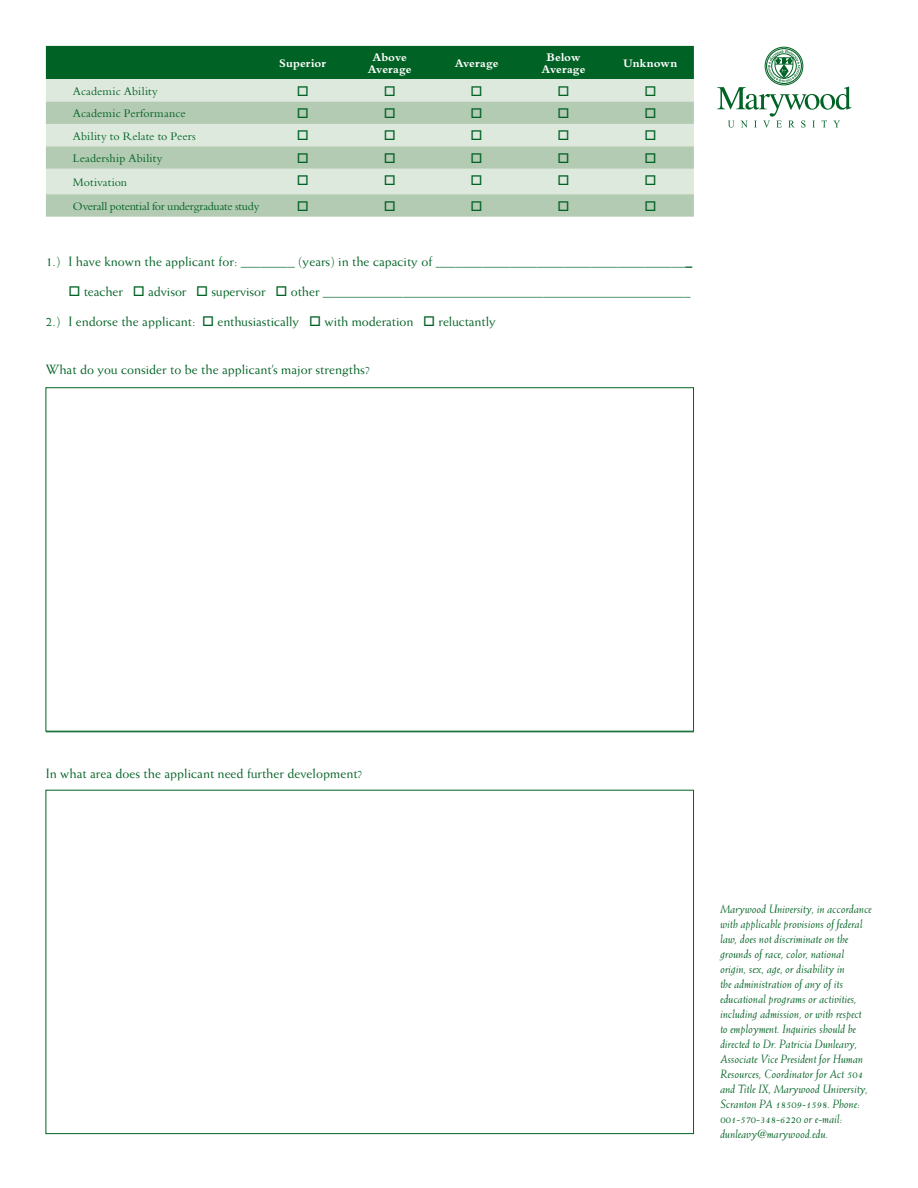
<style>
.page{position:relative;width:918px;height:1188px;background:#fff}
.page>*{position:absolute;margin:0;border:0;box-sizing:border-box;transform-origin:0 0}
.body_copy{font:13.5px "Weiss";color:#006224}
.body_copy-2{font:italic 12px/15px "Weiss";color:#006224}
.body_text{font:12px "Bembo";letter-spacing:.005em;color:#006224}
.body_text-2{font:700 12px/12px "Bembo";letter-spacing:.01em;color:#fff;text-align:center}
.body_text-3{font:12px "Bembo";letter-spacing:-.02em;color:#006224}
</style>
<div class="page">
<hr style="left:46px;top:732px;width:648px;height:1px;background:#006224">
<div style="left:46px;top:46px;width:648px;height:33px;background:#006224"></div>
<div style="left:46px;top:79px;width:648px;height:23px;background:#dee9dd"></div>
<svg style="left:46px;top:102px;width:648px;height:115px;fill:#b3cab3"></svg>
<div style="left:766px;top:48px;width:36px;height:36px;border:1px solid #006224;border-radius:50%"></div>
<div style="left:765px;top:47px;width:38px;height:38px;border:1px solid #006224;border-radius:50%"></div>
<svg style="left:717px;top:50px;width:134px;height:78px"></svg>
<svg style="left:298px;top:86px;width:10px;height:10px"></svg>
<svg style="left:385px;top:86px;width:10px;height:10px"></svg>
<svg style="left:472px;top:86px;width:9px;height:10px"></svg>
<svg style="left:559px;top:86px;width:9px;height:10px"></svg>
<svg style="left:646px;top:86px;width:9px;height:10px"></svg>
<svg style="left:298px;top:108px;width:10px;height:10px"></svg>
<svg style="left:385px;top:108px;width:10px;height:10px"></svg>
<svg style="left:472px;top:108px;width:9px;height:10px"></svg>
<svg style="left:559px;top:108px;width:9px;height:10px"></svg>
<svg style="left:646px;top:108px;width:9px;height:10px"></svg>
<svg style="left:298px;top:130px;width:10px;height:10px"></svg>
<svg style="left:385px;top:130px;width:10px;height:10px"></svg>
<svg style="left:472px;top:130px;width:9px;height:10px"></svg>
<svg style="left:559px;top:130px;width:9px;height:10px"></svg>
<svg style="left:646px;top:130px;width:9px;height:10px"></svg>
<svg style="left:298px;top:153px;width:10px;height:10px"></svg>
<svg style="left:385px;top:153px;width:10px;height:10px"></svg>
<svg style="left:472px;top:153px;width:9px;height:10px"></svg>
<svg style="left:559px;top:153px;width:9px;height:10px"></svg>
<svg style="left:646px;top:153px;width:9px;height:10px"></svg>
<svg style="left:298px;top:175px;width:10px;height:10px"></svg>
<svg style="left:385px;top:175px;width:10px;height:10px"></svg>
<svg style="left:472px;top:175px;width:9px;height:10px"></svg>
<svg style="left:559px;top:175px;width:9px;height:10px"></svg>
<svg style="left:646px;top:175px;width:9px;height:10px"></svg>
<svg style="left:298px;top:201px;width:10px;height:10px"></svg>
<svg style="left:385px;top:201px;width:10px;height:10px"></svg>
<svg style="left:472px;top:201px;width:9px;height:10px"></svg>
<svg style="left:559px;top:201px;width:9px;height:10px"></svg>
<svg style="left:646px;top:201px;width:9px;height:10px"></svg>
<p class="body_text" style="left:73px;top:84px;width:86px">Academic Ability</p>
<p class="body_text" style="left:73px;top:107px;width:114px">Academic Performance</p>
<p class="body_text" style="left:73px;top:129px;width:124px">Ability to Relate to Peers</p>
<p class="body_text" style="left:73px;top:151px;width:91px">Leadership Ability</p>
<p class="body_text" style="left:73px;top:175px;width:56px">Motivation</p>
<p class="body_text-3" style="left:73px;top:199px;width:188px">Overall potential for undergraduate study</p>
<p class="body_text-2" style="left:279px;top:57px;width:48px">Superior</p>
<p class="body_text-2" style="left:368px;top:51px;width:45px">Above<br>Average</p>
<p class="body_text-2" style="left:455px;top:57px;width:45px">Average</p>
<p class="body_text-2" style="left:542px;top:51px;width:45px">Below<br>Average</p>
<p class="body_text-2" style="left:624px;top:57px;width:55px">Unknown</p>
<p class="body_copy" style="left:46px;top:253px;width:648px">1.) I have known the applicant for: ________ (years) in the capacity of ______________________________________</p>
<p class="body_copy" style="left:68px;top:283px;width:624px">□ teacher □ advisor □ supervisor □ other _______________________________________________________</p>
<p class="body_copy" style="left:46px;top:313px;width:451px">2.) I endorse the applicant: □ enthusiastically □ with moderation □ reluctantly</p>
<p class="body_copy" style="left:46px;top:361px;width:325px">What do you consider to be the applicant’s major strengths?</p>
<p class="body_copy" style="left:46px;top:765px;width:318px">In what area does the applicant need further development?</p>
<p class="body_copy-2" style="left:720px;top:902px;width:153px">Marywood University, in accordance with applicable provisions of federal law, does not discriminate on the grounds of race, color, national origin, sex, age, or disability in<br>the administration of any of its educational programs or activities, including admission, or with respect to employment. Inquiries should be directed to Dr. Patricia Dunleavy, Associate Vice President for Human Resources, Coordinator for Act 504 and Title IX, Marywood University, Scranton PA 18509-1598. Phone:<br>001-570-348-6220 or e-mail: dunleavy@marywood.edu.</p>
</div>
